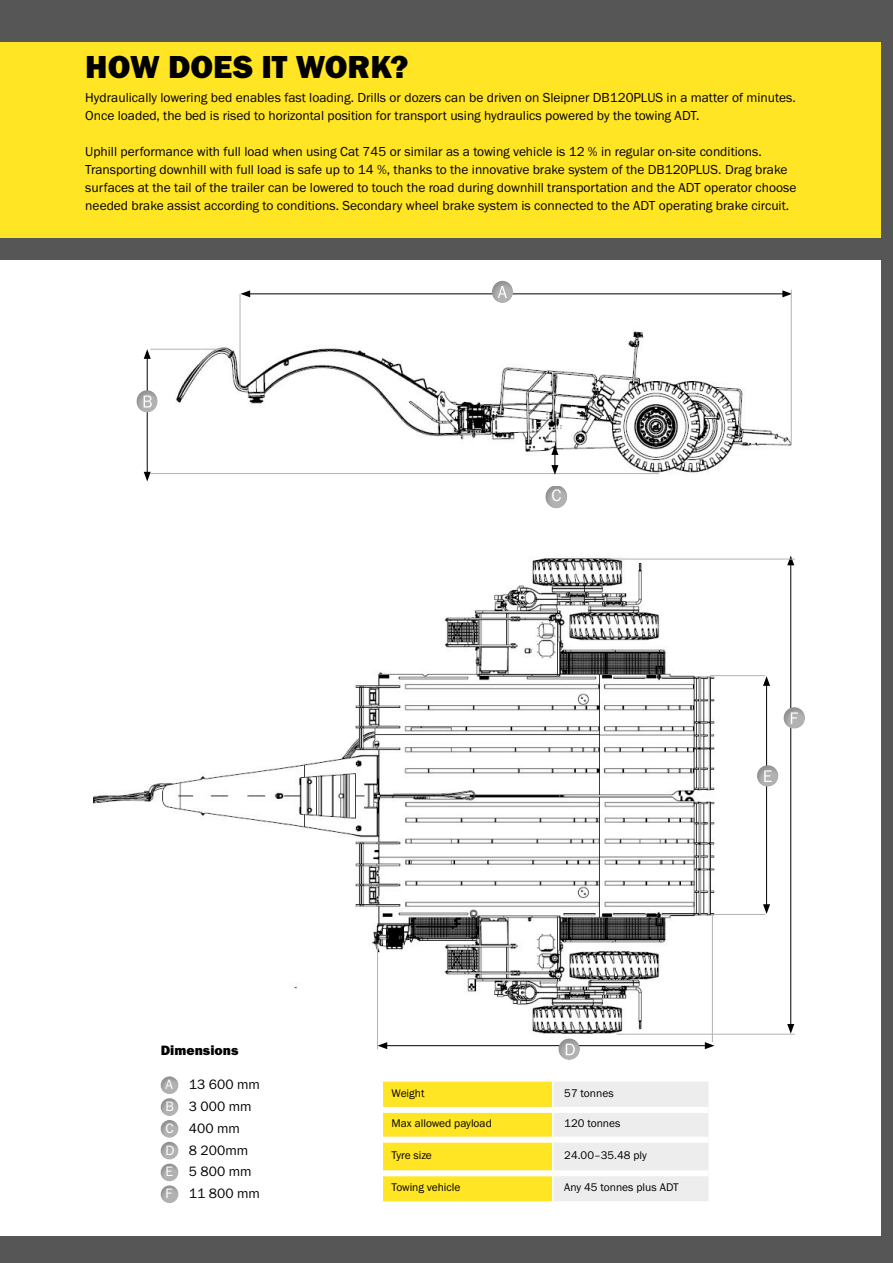
<style>
.page{position:relative;width:893px;height:1263px;background:#575656}
.page>*{position:absolute;margin:0;border:0;box-sizing:border-box;transform-origin:0 0}
.t1{font:33px "Franklin Gothic URW Hea";color:#000}
.t2{font:17.1px "Franklin Gothic URW Boo";color:#fff}
.t3{font:14.1px/21.9px "Franklin Gothic URW Boo";color:#000}
.t4{font:14.1px "Franklin Gothic URW Hea";color:#000}
.t5{font:13.5px/18px "Franklin Gothic URW Boo";color:#000}
.t6{font:11.55px "Franklin Gothic URW Boo";color:#000}
.s1{color:#fff}
</style>
<div class="page">
<div style="left:0;top:234px;width:880px;height:1001px;background:#fff"></div>
<div style="left:0;top:42px;width:880px;height:196px;background:#ffe523"></div>
<svg style="left:383px;top:1081px;width:325px;height:120px"></svg>
<hr style="left:552px;top:1081px;width:2px;height:26px;background:#fff">
<hr style="left:552px;top:1113px;width:2px;height:24px;background:#fff">
<hr style="left:552px;top:1143px;width:2px;height:27px;background:#fff">
<hr style="left:552px;top:1176px;width:2px;height:25px;background:#fff">
<div style="left:383px;top:1107px;width:170px;height:6px;background:#fff"></div>
<div style="left:553px;top:1107px;width:155px;height:6px;background:#fff"></div>
<div style="left:383px;top:1137px;width:170px;height:6px;background:#fff"></div>
<div style="left:553px;top:1137px;width:155px;height:6px;background:#fff"></div>
<div style="left:383px;top:1170px;width:170px;height:6px;background:#fff"></div>
<div style="left:553px;top:1170px;width:155px;height:6px;background:#fff"></div>
<div style="left:158px;top:1096px;width:21px;height:21px;background:#000;opacity:.19"></div>
<div style="left:158px;top:1074px;width:21px;height:21px;background:#000;opacity:.19"></div>
<div style="left:158px;top:1118px;width:21px;height:21px;background:#000;opacity:.19"></div>
<div style="left:158px;top:1161px;width:21px;height:21px;background:#000;opacity:.19"></div>
<div style="left:158px;top:1140px;width:21px;height:21px;background:#000;opacity:.19"></div>
<div style="left:158px;top:1183px;width:21px;height:21px;background:#000;opacity:.19"></div>
<hr style="left:248px;top:293px;width:537px;height:1px;background:#000">
<svg style="left:782px;top:290px;width:9px;height:7px"></svg>
<svg style="left:240px;top:290px;width:10px;height:7px"></svg>
<div style="left:489px;top:279px;width:25px;height:25px;background:#000;opacity:.19"></div>
<svg style="left:498px;top:286px;width:9px;height:12px"></svg>
<div style="left:543px;top:483px;width:26px;height:26px;background:#000;opacity:.19"></div>
<hr style="left:147px;top:356px;width:1px;height:118px;background:#000">
<svg style="left:144px;top:349px;width:7px;height:10px"></svg>
<svg style="left:144px;top:472px;width:7px;height:9px"></svg>
<div style="left:134px;top:388px;width:25px;height:26px;background:#000;opacity:.19"></div>
<svg style="left:144px;top:395px;width:8px;height:12px"></svg>
<hr style="left:385px;top:1045px;width:322px;height:1px;background:#000">
<svg style="left:705px;top:1042px;width:9px;height:7px"></svg>
<svg style="left:378px;top:1042px;width:9px;height:7px"></svg>
<hr style="left:766px;top:683px;width:1px;height:224px;background:#000">
<svg style="left:763px;top:904px;width:7px;height:10px"></svg>
<svg style="left:763px;top:676px;width:7px;height:10px"></svg>
<hr style="left:790px;top:563px;width:1px;height:463px;background:#000">
<svg style="left:787px;top:1024px;width:7px;height:10px"></svg>
<svg style="left:787px;top:556px;width:7px;height:9px"></svg>
<div style="left:781px;top:705px;width:25px;height:24px;background:#000;opacity:.19"></div>
<svg style="left:791px;top:712px;width:7px;height:12px"></svg>
<div style="left:556px;top:1037px;width:25px;height:24px;background:#000;opacity:.19"></div>
<svg style="left:566px;top:1044px;width:9px;height:11px"></svg>
<div style="left:174px;top:318px;width:617px;height:167px;background:#fff"></div>
<img style="left:174px;top:326px;width:617px;height:149px">
<img style="left:93px;top:556px;width:630px;height:478px">
<hr style="left:150px;top:473px;width:509px;height:1px;background:#b2b2b2">
<hr style="left:150px;top:349px;width:68px;height:1px;background:#b2b2b2">
<hr style="left:240px;top:294px;width:1px;height:95px;background:#b2b2b2">
<svg style="left:551px;top:445px;width:7px;height:30px"></svg>
<hr style="left:791px;top:290px;width:1px;height:155px;background:#b2b2b2">
<hr style="left:607px;top:559px;width:188px;height:1px;background:#b2b2b2">
<hr style="left:710px;top:675px;width:55px;height:1px;background:#b2b2b2">
<hr style="left:714px;top:914px;width:51px;height:1px;background:#b2b2b2">
<hr style="left:377px;top:944px;width:1px;height:105px;background:#b2b2b2">
<hr style="left:712px;top:915px;width:1px;height:127px;background:#b2b2b2">
<hr style="left:616px;top:1034px;width:179px;height:1px;background:#b2b2b2">
<div style="left:754px;top:763px;width:26px;height:24px;background:#000;opacity:.19"></div>
<svg style="left:764px;top:770px;width:8px;height:12px"></svg>
<div style="left:0;top:238px;width:889px;height:22px;background:#575656"></div>
<h1 class="t1" style="left:85px;top:46px;width:325px">HOW DOES IT WORK?</h1>
<p class="t5" style="left:85px;top:88px;width:712px">Hydraulically lowering bed enables fast loading. Drills or dozers can be driven on Sleipner DB120PLUS in a matter of minutes.<br>Once loaded, the bed is rised to horizontal position for transport using hydraulics powered by the towing ADT.</p>
<p class="t5" style="left:85px;top:142px;width:712px">Uphill performance with full load when using Cat 745 or similar as a towing vehicle is 12 % in regular on-site conditions.<br>Transporting downhill with full load is safe up to 14 %, thanks to the innovative brake system of the DB120PLUS. Drag brake surfaces at the tail of the trailer can be lowered to touch the road during downhill transportation and the ADT operator choose needed brake assist according to conditions. Secondary wheel brake system is connected to the ADT operating brake circuit.</p>
<p class="t2" style="left:551px;top:484px;width:11px">C</p>
<p class="t4" style="left:161px;top:1041px;width:79px">Dimensions</p>
<p class="t3" style="left:165px;top:1073px;width:96px"><span class="s1">A</span> 13 600 mm<br><span class="s1">B</span> 3 000 mm<br><span class="s1">C</span> 400 mm<br><span class="s1">D</span> 8 200mm<br><span class="s1">E</span> 5 800 mm<br><span class="s1">F</span> 11 800 mm</p>
<p class="t6" style="left:392px;top:1086px;width:35px">Weight</p>
<p class="t6" style="left:564px;top:1086px;width:51px">57 tonnes</p>
<p class="t6" style="left:392px;top:1116px;width:102px">Max allowed payload</p>
<p class="t6" style="left:564px;top:1116px;width:58px">120 tonnes</p>
<p class="t6" style="left:392px;top:1148px;width:42px">Tyre size</p>
<p class="t6" style="left:564px;top:1148px;width:84px">24.00–35.48 ply</p>
<p class="t6" style="left:392px;top:1180px;width:70px">Towing vehicle</p>
<p class="t6" style="left:564px;top:1180px;width:116px">Any 45 tonnes plus ADT</p>
</div>
